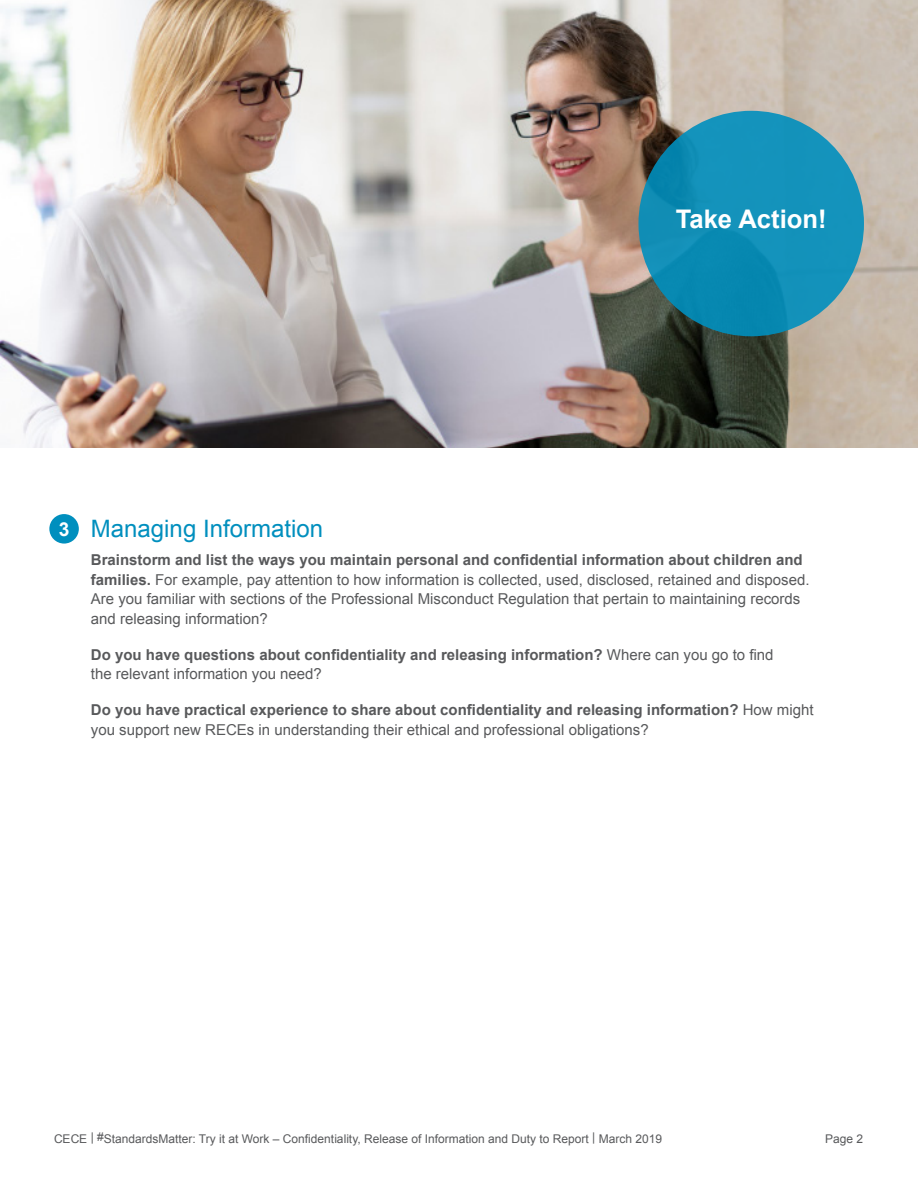
<style>
.page{position:relative;width:918px;height:1188px;background:#fff}
.page>*{position:absolute;margin:0;border:0;box-sizing:border-box;transform-origin:0 0}
.t1{font:700 25.65px "Arial";color:#fff}
.t2{font:24px "Arial";color:#008fbe}
.t3{font:15px/19.5px "Arial";color:#58595b}
.t4{font:700 15px/19.5px "Arial";color:#58595b}
.t5{font:12px "Arial";color:#58595b}
.s1{font-weight:700;font-size:19.2px;color:#fff}
.s2{font-weight:700}
.s3{font-weight:400}
</style>
<div class="page">
<img style="left:0;top:0;width:918px;height:447px">
<div style="left:638px;top:111px;width:226px;height:225px;background:linear-gradient(to right,#0c89b1,#1494bd);border-radius:50%"></div>
<div style="left:49px;top:514px;width:30px;height:30px;background:#008fbe;border-radius:50%"></div>
<h2 class="t2" style="left:59px;top:513px;width:266px"><span class="s1">3</span> Managing Information</h2>
<h1 class="t1" style="left:676px;top:202px;width:153px">Take Action!</h1>
<p class="t3" style="left:91px;top:550px;width:720px"><span class="s2">Brainstorm and list the ways you maintain personal and confidential information about children and families.</span> For example, pay attention to how information is collected, used, disclosed, retained and disposed.<br>Are you familiar with sections of the Professional Misconduct Regulation that pertain to maintaining records and releasing information?</p>
<p class="t4" style="left:91px;top:645px;width:684px">Do you have questions about confidentiality and releasing information? <span class="s3">Where can you go to find the relevant information you need?</span></p>
<p class="t3" style="left:91px;top:700px;width:724px"><span class="s2">Do you have practical experience to share about confidentiality and releasing information?</span> How might you support new RECEs in understanding their ethical and professional obligations?</p>
<p class="t5" style="left:54px;top:1131px;width:610px">CECE | #StandardsMatter: Try it at Work – Confidentiality, Release of Information and Duty to Report | March 2019</p>
<p class="t5" style="left:825px;top:1131px;width:40px">Page 2</p>
</div>
